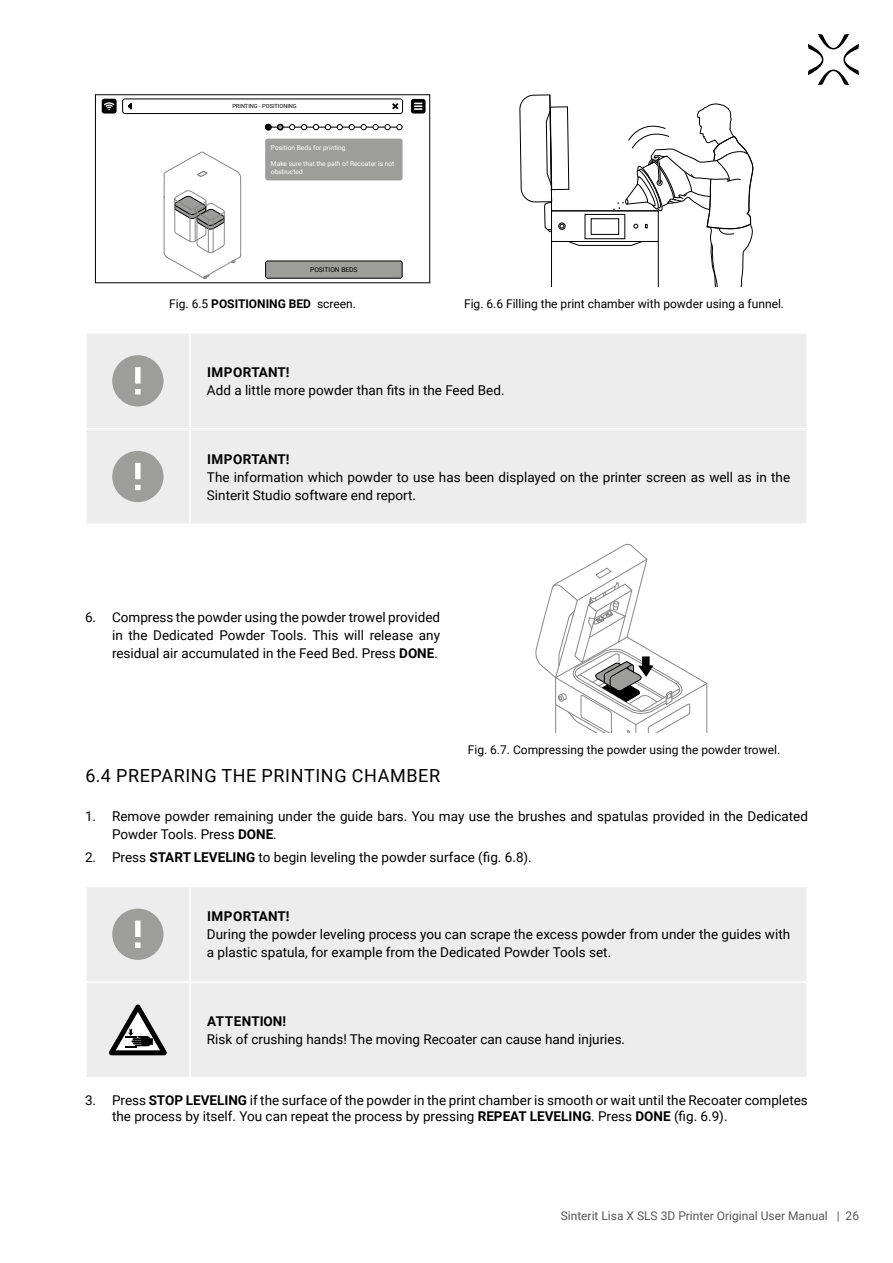
<style>
.page{position:relative;width:893px;height:1263px;background:#fff}
.page>*{position:absolute;margin:0;border:0;box-sizing:border-box;transform-origin:0 0}
.t1{font:18px "Roboto";letter-spacing:.035em;color:#000}
.t2{font:13.5px/18px "Roboto";color:#000}
.t3{font:700 13.5px "Roboto";letter-spacing:.02em;color:#000}
.t4{font:700 13.5px "Roboto";color:#000}
.t5{font:12px "Roboto";color:#000}
.t6{font:12px "Roboto";color:#575756}
.t7{font:6.6px/7.9px "Roboto";color:#fff}
.t8{font:6.6px "Roboto";color:#000}
.t9{font:5.7px "Roboto";color:#000}
.s1{font-weight:700}
</style>
<div class="page">
<svg style="left:808px;top:34px;width:51px;height:51px"></svg>
<div style="left:95px;top:94px;width:335px;height:189px;border:1px solid #000"></div>
<div style="left:122px;top:99px;width:281px;height:15px;border:1px solid #000;border-radius:3px"></div>
<svg style="left:392px;top:103px;width:6px;height:6px"></svg>
<div style="left:266px;top:261px;width:136px;height:17px;background:#9d9d9c;border-radius:2px"></div>
<div style="left:265px;top:261px;width:137px;height:17px;border:1px solid #000;border-radius:2px"></div>
<div style="left:411px;top:99px;width:15px;height:15px;background:#020203;border-radius:3px"></div>
<svg style="left:414px;top:103px;width:8px;height:7px"></svg>
<hr style="left:265px;top:127px;width:138px;height:1px;background:#000">
<div style="left:265px;top:124px;width:7px;height:7px;border:2px solid #000;border-radius:50%"></div>
<div style="left:277px;top:124px;width:7px;height:7px;border:2px solid #000;border-radius:50%"></div>
<svg style="left:289px;top:124px;width:6px;height:6px"></svg>
<svg style="left:301px;top:124px;width:6px;height:6px"></svg>
<svg style="left:313px;top:124px;width:6px;height:6px"></svg>
<svg style="left:325px;top:124px;width:6px;height:6px"></svg>
<svg style="left:337px;top:124px;width:6px;height:6px"></svg>
<svg style="left:349px;top:124px;width:6px;height:6px"></svg>
<svg style="left:361px;top:124px;width:6px;height:6px"></svg>
<svg style="left:373px;top:124px;width:5px;height:6px"></svg>
<svg style="left:385px;top:124px;width:5px;height:6px"></svg>
<svg style="left:396px;top:124px;width:6px;height:6px"></svg>
<div style="left:265px;top:139px;width:138px;height:41px;background:#9d9d9c;border-radius:3px"></div>
<svg style="left:128px;top:103px;width:4px;height:6px"></svg>
<svg style="left:164px;top:152px;width:77px;height:127px"></svg>
<div style="left:102px;top:99px;width:15px;height:15px;background:#010202;border-radius:3px"></div>
<svg style="left:104px;top:102px;width:10px;height:8px"></svg>
<svg style="left:520px;top:94px;width:234px;height:192px"></svg>
<div style="left:86px;top:333px;width:104px;height:96px;background:#ededed"></div>
<div style="left:190px;top:333px;width:617px;height:96px;background:#ededed"></div>
<div style="left:86px;top:429px;width:104px;height:95px;background:#ededed"></div>
<div style="left:190px;top:429px;width:617px;height:95px;background:#ededed"></div>
<hr style="left:85px;top:332px;width:105px;height:2px;background:#fff">
<hr style="left:85px;top:334px;width:2px;height:94px;background:#fff">
<hr style="left:85px;top:428px;width:105px;height:1px;background:#fff">
<hr style="left:806px;top:334px;width:2px;height:94px;background:#fff">
<hr style="left:85px;top:429px;width:2px;height:95px;background:#fff">
<hr style="left:806px;top:429px;width:2px;height:95px;background:#fff">
<hr style="left:190px;top:332px;width:618px;height:2px;background:#fff">
<hr style="left:189px;top:334px;width:2px;height:94px;background:#fff">
<hr style="left:190px;top:428px;width:618px;height:1px;background:#fff">
<hr style="left:189px;top:429px;width:2px;height:95px;background:#fff">
<div style="left:112px;top:355px;width:51px;height:51px;background:#9d9d9c;border-radius:50%"></div>
<svg style="left:135px;top:367px;width:6px;height:27px"></svg>
<div style="left:112px;top:451px;width:51px;height:51px;background:#9d9d9c;border-radius:50%"></div>
<svg style="left:135px;top:463px;width:6px;height:27px"></svg>
<svg style="left:535px;top:543px;width:172px;height:189px"></svg>
<div style="left:86px;top:886px;width:104px;height:96px;background:#ededed"></div>
<div style="left:190px;top:886px;width:617px;height:96px;background:#ededed"></div>
<div style="left:86px;top:982px;width:104px;height:96px;background:#ededed"></div>
<div style="left:190px;top:982px;width:617px;height:96px;background:#ededed"></div>
<hr style="left:85px;top:886px;width:105px;height:1px;background:#fff">
<hr style="left:85px;top:887px;width:2px;height:94px;background:#fff">
<hr style="left:85px;top:981px;width:105px;height:2px;background:#fff">
<hr style="left:806px;top:887px;width:2px;height:94px;background:#fff">
<hr style="left:85px;top:983px;width:2px;height:94px;background:#fff">
<hr style="left:806px;top:983px;width:2px;height:94px;background:#fff">
<hr style="left:85px;top:1077px;width:105px;height:1px;background:#fff">
<hr style="left:190px;top:886px;width:618px;height:1px;background:#fff">
<hr style="left:189px;top:887px;width:2px;height:94px;background:#fff">
<hr style="left:190px;top:981px;width:618px;height:2px;background:#fff">
<hr style="left:189px;top:983px;width:2px;height:94px;background:#fff">
<hr style="left:190px;top:1077px;width:618px;height:1px;background:#fff">
<div style="left:112px;top:909px;width:51px;height:51px;background:#9d9d9c;border-radius:50%"></div>
<svg style="left:135px;top:920px;width:6px;height:28px"></svg>
<svg style="left:109px;top:1004px;width:58px;height:51px"></svg>
<p class="t9" style="left:232px;top:102px;width:66px">PRINTING - POSITIONING</p>
<p class="t7" style="left:271px;top:143px;width:78px">Position Beds for printing.</p>
<p class="t7" style="left:271px;top:159px;width:125px">Make sure that the path of Recoater is not obstructed</p>
<p class="t8" style="left:310px;top:265px;width:49px">POSITION BEDS</p>
<p class="t5" style="left:169px;top:295px;width:188px">Fig. 6.5 <span class="s1">POSITIONING BED</span> screen.</p>
<p class="t5" style="left:464px;top:295px;width:322px">Fig. 6.6 Filling the print chamber with powder using a funnel.</p>
<p class="t3" style="left:207px;top:363px;width:84px">IMPORTANT!</p>
<p class="t2" style="left:207px;top:381px;width:299px">Add a little more powder than fits in the Feed Bed.</p>
<p class="t3" style="left:207px;top:449px;width:84px">IMPORTANT!</p>
<p class="t2" style="left:207px;top:467px;width:585px">The information which powder to use has been displayed on the printer screen as well as in the<br>Sinterit Studio software end report.</p>
<p class="t2" style="left:112px;top:608px;width:330px;text-align:justify;text-indent:-27px">6. Compress the powder using the powder trowel provided in the Dedicated Powder Tools. This will release any residual air accumulated in the Feed Bed. Press <span class="s1">DONE</span>.</p>
<p class="t5" style="left:468px;top:741px;width:314px">Fig. 6.7. Compressing the powder using the powder trowel.</p>
<h1 class="t1" style="left:85px;top:763px;width:356px">6.4 PREPARING THE PRINTING CHAMBER</h1>
<p class="t2" style="left:112px;top:807px;width:697px;text-indent:-27px">1. Remove powder remaining under the guide bars. You may use the brushes and spatulas provided in the Dedicated<br>Powder Tools. Press <span class="s1">DONE</span>.</p>
<p class="t2" style="left:85px;top:847px;width:448px">2. Press <span class="s1">START LEVELING</span> to begin leveling the powder surface (fig. 6.8).</p>
<p class="t3" style="left:207px;top:907px;width:84px">IMPORTANT!</p>
<p class="t2" style="left:207px;top:925px;width:585px">During the powder leveling process you can scrape the excess powder from under the guides with a plastic spatula, for example from the Dedicated Powder Tools set.</p>
<p class="t4" style="left:207px;top:1012px;width:80px">ATTENTION!</p>
<p class="t2" style="left:207px;top:1030px;width:420px">Risk of crushing hands! The moving Recoater can cause hand injuries.</p>
<p class="t2" style="left:112px;top:1091px;width:697px;line-height:16.2px;text-indent:-27px">3. Press <span class="s1">STOP LEVELING</span> if the surface of the powder in the print chamber is smooth or wait until the Recoater completes the process by itself. You can repeat the process by pressing <span class="s1">REPEAT LEVELING</span>. Press <span class="s1">DONE</span> (fig. 6.9).</p>
<p class="t6" style="left:561px;top:1208px;width:300px">Sinterit Lisa X SLS 3D Printer Original User Manual | 26</p>
</div>
